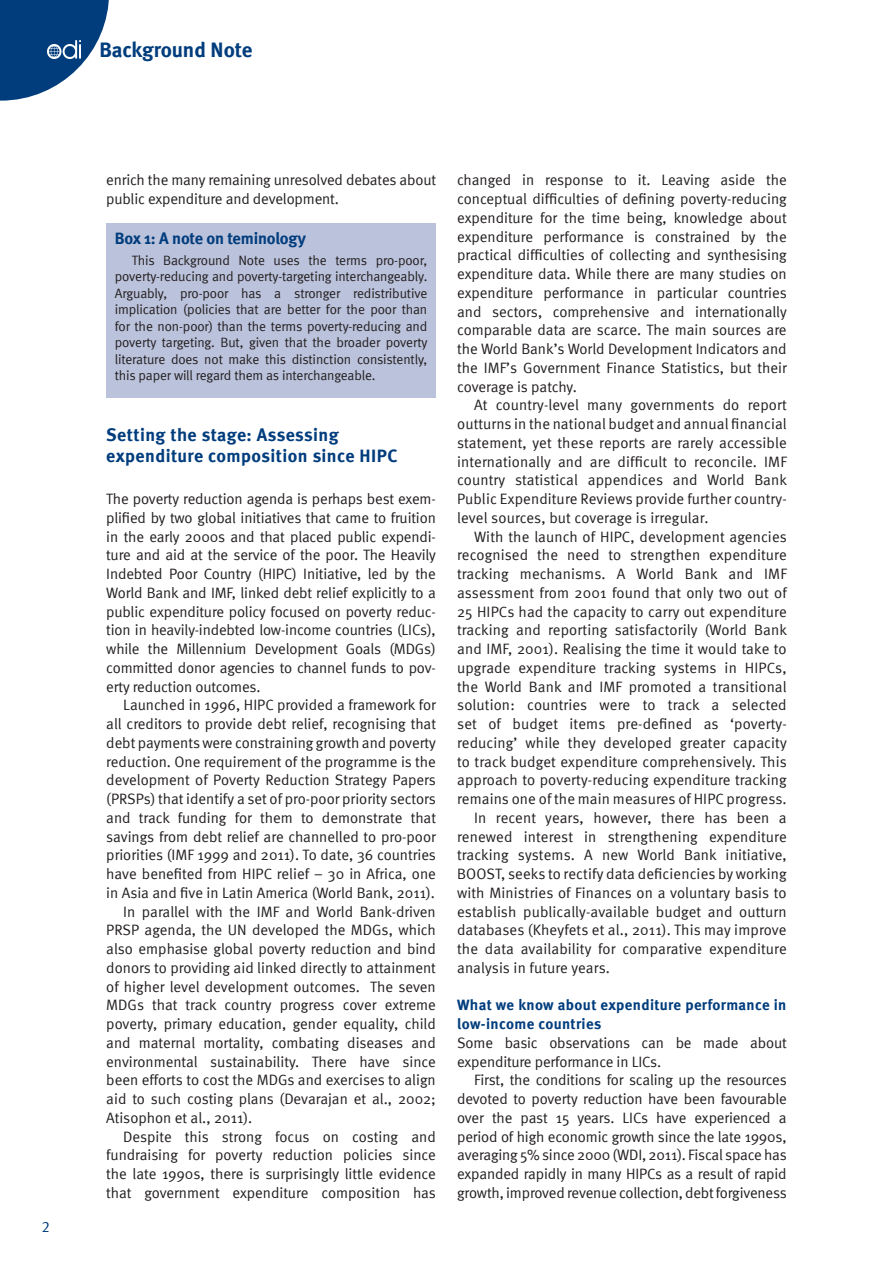
<style>
.page{position:relative;width:893px;height:1263px;background:#fff}
.page>*{position:absolute;margin:0;border:0;box-sizing:border-box;transform-origin:0 0}
.c3_Strapline_left{font:700 21px "Meta";letter-spacing:-.005em;color:#013d7d}
._4_Subhead{font:700 18px/21px "Meta";letter-spacing:.025em;color:#013d7d}
.b3_Box_head{font:700 16.5px "Meta";letter-spacing:-.01em;color:#013d7d}
._1_Body_text{font:15px/18.8px "Meta Normal";color:#231f20;text-align:justify}
._2_Body_no_indent{font:15px/18.8px "Meta Normal";letter-spacing:-.01em;color:#231f20;text-align:justify}
._5_Small_subhead{font:700 15px/18.8px "Meta";letter-spacing:.025em;color:#013d7d}
.t1{font:15px "Meta Normal Expert";color:#013d7d}
.b1_Box_text{font:13.5px/16.5px "Meta Normal";letter-spacing:-.015em;color:#231f20;text-align:justify}
</style>
<div class="page">
<svg style="left:0;top:0;width:109px;height:101px"></svg>
<svg style="left:47px;top:40px;width:33px;height:19px"></svg>
<img style="left:48px;top:41px;width:32px;height:18px">
<div style="left:106px;top:223px;width:330px;height:174px;background:#bbc2db"></div>
<p class="t1" style="left:42px;top:1218px;width:9px">2</p>
<p class="c3_Strapline_left" style="left:99px;top:37px;width:154px">Background Note</p>
<p class="_1_Body_text" style="left:106px;top:170px;width:331px">enrich the many remaining unresolved debates about public expenditure and development.</p>
<p class="b3_Box_head" style="left:115px;top:228px;width:193px">Box 1: A note on teminology</p>
<p class="b1_Box_text" style="left:115px;top:251px;width:314px;text-indent:17px">This Background Note uses the terms pro-poor, poverty-reducing and poverty-targeting interchangeably.<br>Arguably, pro-poor has a stronger redistributive implication (policies that are better for the poor than for the non-poor) than the terms poverty-reducing and poverty targeting. But, given that the broader poverty literature does not make this distinction consistently, this paper will regard them as interchangeable.</p>
<p class="_4_Subhead" style="left:106px;top:424px;width:293px">Setting the stage: Assessing expenditure composition since HIPC</p>
<p class="_2_Body_no_indent" style="left:106px;top:489px;width:331px">The poverty reduction agenda is perhaps best exem&shy;plified by two global initiatives that came to fruition in the early 2000s and that placed public expendi&shy;ture and aid at the service of the poor. The Heavily Indebted Poor Country (HIPC) Initiative, led by the World Bank and IMF, linked debt relief explicitly to a public expenditure policy focused on poverty reduc&shy;tion in heavily-indebted low-income countries (LICs), while the Millennium Development Goals (MDGs) committed donor agencies to channel funds to pov&shy;erty reduction outcomes.</p>
<p class="_1_Body_text" style="left:106px;top:695px;width:331px;text-indent:17px">Launched in 1996, HIPC provided a framework for all creditors to provide debt relief, recognising that debt payments were constraining growth and poverty reduction. One requirement of the programme is the development of Poverty Reduction Strategy Papers (PRSPs) that identify a set of pro-poor priority sectors and track funding for them to demonstrate that savings from debt relief are channelled to pro-poor priorities (IMF 1999 and 2011). To date, 36 countries have benefited from HIPC relief – 30 in Africa, one in Asia and five in Latin America (World Bank, 2011).</p>
<p class="_1_Body_text" style="left:106px;top:902px;width:331px;text-indent:17px">In parallel with the IMF and World Bank-driven PRSP agenda, the UN developed the MDGs, which also emphasise global poverty reduction and bind donors to providing aid linked directly to attainment of higher level development outcomes. The seven MDGs that track country progress cover extreme poverty, primary education, gender equality, child and maternal mortality, combating diseases and environmental sustainability. There have since been efforts to cost the MDGs and exercises to align aid to such costing plans (Devarajan et al., 2002; Atisophon et al., 2011).</p>
<p class="_1_Body_text" style="left:106px;top:1127px;width:331px;text-indent:17px">Despite this strong focus on costing and fundraising for poverty reduction policies since the late 1990s, there is surprisingly little evidence that government expenditure composition has</p>
<p class="_1_Body_text" style="left:457px;top:170px;width:331px">changed in response to it. Leaving aside the conceptual difficulties of defining poverty-reducing expenditure for the time being, knowledge about expenditure performance is constrained by the practical difficulties of collecting and synthesising expenditure data. While there are many studies on expenditure performance in particular countries and sectors, comprehensive and internationally comparable data are scarce. The main sources are the World Bank’s World Development Indicators and the IMF’s Government Finance Statistics, but their coverage is patchy.</p>
<p class="_1_Body_text" style="left:457px;top:395px;width:332px;text-indent:17px">At country-level many governments do report outturns in the national budget and annual financial statement, yet these reports are rarely accessible internationally and are difficult to reconcile. IMF country statistical appendices and World Bank Public Expenditure Reviews provide further country&shy;level sources, but coverage is irregular.</p>
<p class="_1_Body_text" style="left:457px;top:527px;width:331px;text-indent:17px">With the launch of HIPC, development agencies recognised the need to strengthen expenditure tracking mechanisms. A World Bank and IMF assessment from 2001 found that only two out of 25 HIPCs had the capacity to carry out expenditure tracking and reporting satisfactorily (World Bank and IMF, 2001). Realising the time it would take to upgrade expenditure tracking systems in HIPCs, the World Bank and IMF promoted a transitional solution: countries were to track a selected set of budget items pre-defined as ‘poverty&shy;reducing’ while they developed greater capacity to track budget expenditure comprehensively. This approach to poverty-reducing expenditure tracking remains one of the main measures of HIPC progress.</p>
<p class="_1_Body_text" style="left:457px;top:808px;width:331px;text-indent:17px">In recent years, however, there has been a renewed interest in strengthening expenditure tracking systems. A new World Bank initiative, BOOST, seeks to rectify data deficiencies by working with Ministries of Finances on a voluntary basis to establish publically-available budget and outturn databases (Kheyfets et al., 2011). This may improve the data availability for comparative expenditure analysis in future years.</p>
<p class="_5_Small_subhead" style="left:457px;top:995px;width:331px">What we know about expenditure performance in low-income countries</p>
<p class="_2_Body_no_indent" style="left:457px;top:1033px;width:331px">Some basic observations can be made about expenditure performance in LICs.</p>
<p class="_1_Body_text" style="left:457px;top:1070px;width:331px;text-indent:17px">First, the conditions for scaling up the resources devoted to poverty reduction have been favourable over the past 15 years. LICs have experienced a period of high economic growth since the late 1990s, averaging 5% since 2000 (WDI, 2011). Fiscal space has expanded rapidly in many HIPCs as a result of rapid growth, improved revenue collection, debt forgiveness</p>
</div>
